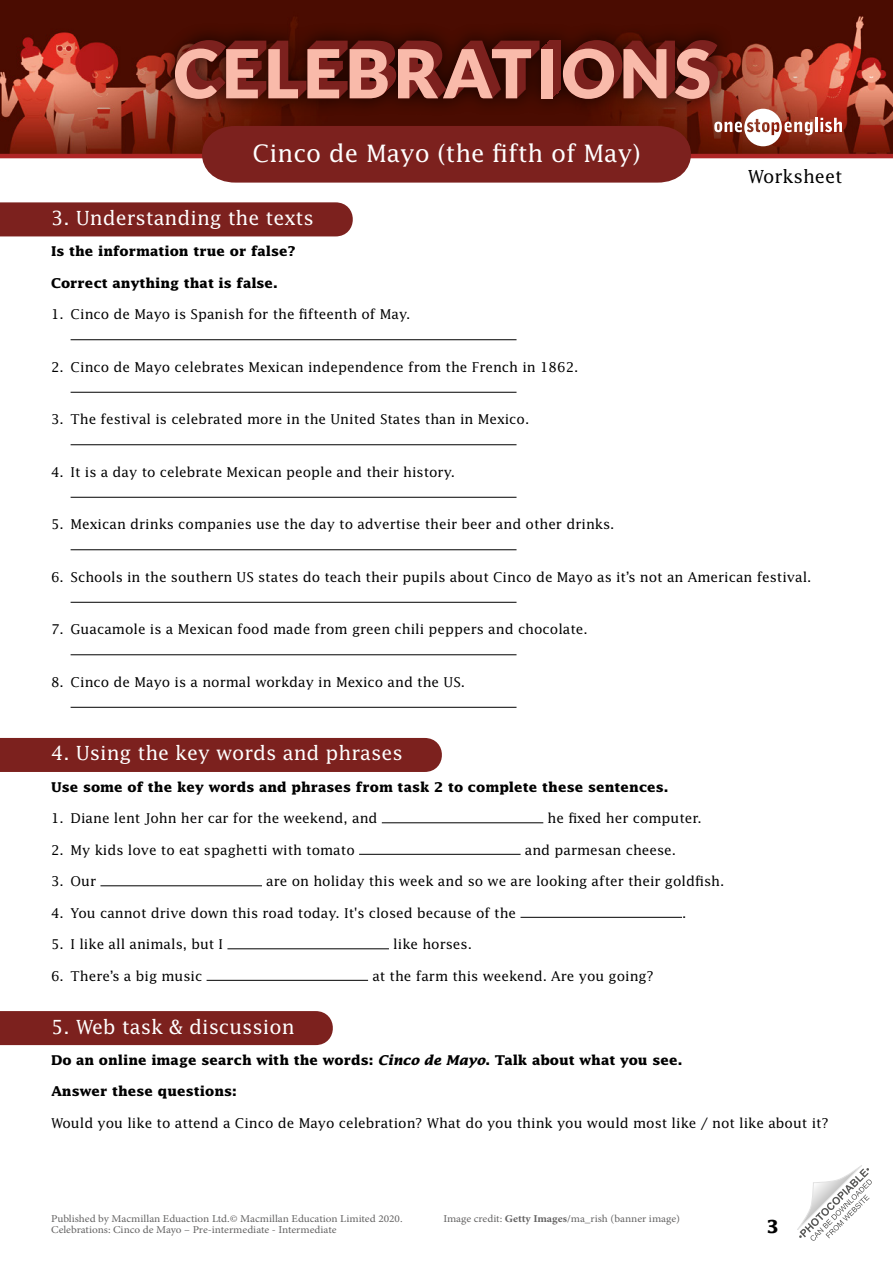
<style>
.page{position:relative;width:893px;height:1263px;background:#fff}
.page>*{position:absolute;margin:0;border:0;box-sizing:border-box;transform-origin:0 0}
.t1{font:24px "Lucida Std";color:#fff}
.TN___WS_-_Subheading{font:19.5px "Lucida Std";color:#fff}
.t2{font:18px "Lucida Std";color:#000}
.t3{font:700 18px "Lucida Std";color:#000}
.WS_-_9pt_body{font:13.5px "Lucida Std";color:#000}
.WS_-_9pt_rubric{font:700 13.5px "Lucida Std";color:#000}
.t4{font:10.5px "Minion Pro";color:#646363;scale:1.08 1}
.s1{font-style:italic}
.s2{font-weight:700}
</style>
<div class="page">
<img style="left:0;top:0;width:893px;height:154px">
<div style="left:157px;top:22px;width:578px;height:95px;background:#000;opacity:.75"></div>
<div style="left:549px;top:41px;width:12px;height:49px;background:#7c211e"></div>
<div style="left:548px;top:41px;width:12px;height:50px;background:#7c211e"></div>
<div style="left:548px;top:42px;width:11px;height:50px;background:#7c211e"></div>
<div style="left:547px;top:43px;width:11px;height:49px;background:#7c211e"></div>
<div style="left:546px;top:44px;width:11px;height:49px;background:#7c211e"></div>
<div style="left:545px;top:45px;width:12px;height:49px;background:#7c211e"></div>
<div style="left:544px;top:46px;width:12px;height:49px;background:#7c211e"></div>
<div style="left:543px;top:47px;width:12px;height:49px;background:#7c211e"></div>
<div style="left:542px;top:47px;width:12px;height:50px;background:#7c211e"></div>
<svg style="left:552px;top:49px;width:1px;height:48px"></svg>
<svg style="left:175px;top:40px;width:365px;height:59px;background:#98554c"></svg>
<div style="left:541px;top:49px;width:11px;height:49px;background:#f9baaa"></div>
<svg style="left:563px;top:40px;width:155px;height:59px;background:#9d594f"></svg>
<svg style="left:714px;top:109px;width:99px;height:37px"></svg>
<hr style="left:815px;top:118px;width:3px;height:14px;background:#fff">
<svg style="left:820px;top:118px;width:22px;height:14px"></svg>
<svg style="left:797px;top:1165px;width:75px;height:76px"></svg>
<hr style="left:0;top:154px;width:893px;height:4px;background:#af2626">
<svg style="left:191px;top:126px;width:511px;height:57px;background:#802925"></svg>
<div style="left:0;top:738px;width:442px;height:34px;background:#7c211e"></div>
<div style="left:0;top:1011px;width:333px;height:34px;background:#7c211e"></div>
<div style="left:0;top:202px;width:353px;height:34px;background:#7c211e"></div>
<hr style="left:71px;top:339px;width:445px;height:1px;background:#000">
<hr style="left:71px;top:392px;width:445px;height:1px;background:#000">
<hr style="left:71px;top:444px;width:445px;height:1px;background:#000">
<hr style="left:71px;top:497px;width:445px;height:1px;background:#000">
<hr style="left:71px;top:549px;width:445px;height:1px;background:#000">
<hr style="left:71px;top:602px;width:445px;height:1px;background:#000">
<hr style="left:71px;top:654px;width:445px;height:1px;background:#000">
<hr style="left:71px;top:707px;width:445px;height:1px;background:#000">
<hr style="left:382px;top:822px;width:161px;height:1px;background:#000">
<hr style="left:359px;top:854px;width:162px;height:1px;background:#000">
<hr style="left:100px;top:885px;width:162px;height:1px;background:#000">
<hr style="left:520px;top:917px;width:162px;height:1px;background:#000">
<hr style="left:227px;top:948px;width:162px;height:1px;background:#000">
<hr style="left:207px;top:980px;width:161px;height:1px;background:#000">
<h1 class="t1" style="left:252px;top:139px;width:389px">Cinco de Mayo (the fifth of May)</h1>
<p class="TN___WS_-_Subheading" style="left:51px;top:206px;width:264px">3. Understanding the texts</p>
<p class="WS_-_9pt_rubric" style="left:51px;top:243px;width:246px">Is the information true or false?</p>
<p class="WS_-_9pt_rubric" style="left:51px;top:275px;width:228px">Correct anything that is false.</p>
<p class="WS_-_9pt_body" style="left:51px;top:306px;width:361px">1. Cinco de Mayo is Spanish for the fifteenth of May.</p>
<p class="WS_-_9pt_body" style="left:51px;top:358px;width:529px">2. Cinco de Mayo celebrates Mexican independence from the French in 1862.</p>
<p class="WS_-_9pt_body" style="left:51px;top:411px;width:480px">3. The festival is celebrated more in the United States than in Mexico.</p>
<h3 class="t2" style="left:748px;top:165px;width:96px">Worksheet</h3>
<p class="WS_-_9pt_body" style="left:51px;top:463px;width:406px">4. It is a day to celebrate Mexican people and their history.</p>
<p class="WS_-_9pt_body" style="left:51px;top:516px;width:565px">5. Mexican drinks companies use the day to advertise their beer and other drinks.</p>
<p class="WS_-_9pt_body" style="left:51px;top:568px;width:762px">6. Schools in the southern US states do teach their pupils about Cinco de Mayo as it’s not an American festival.</p>
<p class="WS_-_9pt_body" style="left:51px;top:621px;width:538px">7. Guacamole is a Mexican food made from green chili peppers and chocolate.</p>
<p class="WS_-_9pt_body" style="left:51px;top:673px;width:416px">8. Cinco de Mayo is a normal workday in Mexico and the US.</p>
<p class="TN___WS_-_Subheading" style="left:51px;top:741px;width:353px">4. Using the key words and phrases</p>
<p class="WS_-_9pt_rubric" style="left:51px;top:779px;width:619px">Use some of the key words and phrases from task 2 to complete these sentences.</p>
<p class="WS_-_9pt_body" style="left:51px;top:810px;width:328px">1. Diane lent John her car for the weekend, and</p>
<p class="WS_-_9pt_body" style="left:548px;top:810px;width:156px">he fixed her computer.</p>
<p class="WS_-_9pt_body" style="left:51px;top:841px;width:305px">2. My kids love to eat spaghetti with tomato</p>
<p class="WS_-_9pt_body" style="left:525px;top:841px;width:153px">and parmesan cheese.</p>
<p class="WS_-_9pt_body" style="left:51px;top:873px;width:47px">3. Our</p>
<p class="WS_-_9pt_body" style="left:266px;top:873px;width:460px">are on holiday this week and so we are looking after their goldfish.</p>
<p class="WS_-_9pt_body" style="left:51px;top:904px;width:467px">4. You cannot drive down this road today. It's closed because of the</p>
<p class="WS_-_9pt_body" style="left:682px;top:904px;width:6px">.</p>
<p class="WS_-_9pt_body" style="left:51px;top:936px;width:174px">5. I like all animals, but I</p>
<p class="WS_-_9pt_body" style="left:393px;top:936px;width:80px">like horses.</p>
<p class="WS_-_9pt_body" style="left:51px;top:967px;width:153px">6. There’s a big music</p>
<p class="WS_-_9pt_body" style="left:372px;top:967px;width:283px">at the farm this weekend. Are you going?</p>
<p class="TN___WS_-_Subheading" style="left:51px;top:1014px;width:245px">5. Web task &amp; discussion</p>
<p class="WS_-_9pt_rubric" style="left:51px;top:1052px;width:633px">Do an online image search with the words: <span class="s1">Cinco de Mayo</span>. Talk about what you see.</p>
<p class="WS_-_9pt_rubric" style="left:51px;top:1083px;width:187px">Answer these questions:</p>
<p class="WS_-_9pt_body" style="left:51px;top:1114px;width:779px">Would you like to attend a Cinco de Mayo celebration? What do you think you would most like / not like about it?</p>
<p class="t4" style="left:51px;top:1212px;width:327px">Published by Macmillan Eduaction Ltd.© Macmillan Education Limited 2020.</p>
<p class="t4" style="left:443px;top:1212px;width:221px">Image credit: <span class="s2">Getty Images</span>/ma_rish (banner image)</p>
<p class="t4" style="left:51px;top:1222px;width:266px">Celebrations: Cinco de Mayo – Pre-intermediate - Intermediate</p>
<h3 class="t3" style="left:766px;top:1215px;width:14px">3</h3>
</div>
